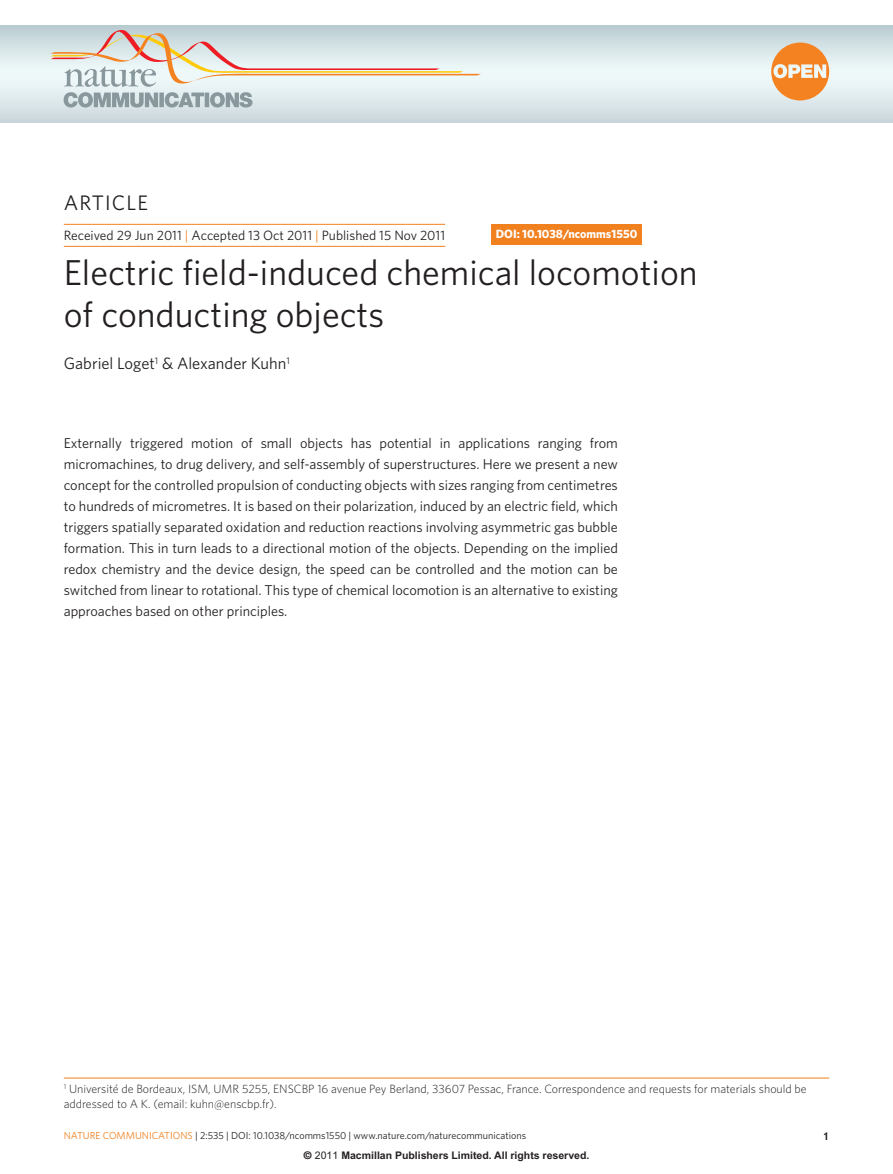
<style>
.page{position:relative;width:893px;height:1174px;background:#fff}
.page>*{position:absolute;margin:0;border:0;box-sizing:border-box;transform-origin:0 0}
.pAtl{font:36px/42px "Whitney";color:#231f20}
.t1{font:21px "Whitney";letter-spacing:.05em;color:#231f20}
.pAu{font:16.5px "Whitney";color:#231f20}
.pAbstext{font:14.25px/21px "Whitney";color:#231f20;text-align:justify}
.pPrdates{font:13.5px "Whitney";color:#231f20}
.pAffiliation{font:300 12px/15px "Whitney";color:#231f20}
.pDoiTop{font:700 12px "Whitney";color:#fff}
.t2{font:700 10.5px "Arial";color:#231f20}
.pDoiLRH{font:10.2px "Whitney";color:#231f20}
.pDoiLRH-2{font:10.2px "Whitney";color:#f1801f}
.s1{color:#f1801f}
.s2{font-family:"Helvetica"}
.s3{font-weight:400}
</style>
<div class="page">
<svg style="left:0;top:25px;width:893px;height:97px;background:#d7e4e7"></svg>
<svg style="left:50px;top:30px;width:431px;height:77px;background:#d8dad6"></svg>
<svg style="left:771px;top:43px;width:58px;height:57px;background:#eea86a"></svg>
<hr style="left:64px;top:224px;width:381px;height:1px;background:#f1801f">
<hr style="left:64px;top:246px;width:381px;height:1px;background:#f1801f">
<div style="left:492px;top:225px;width:150px;height:20px;background:#f1801f"></div>
<hr style="left:64px;top:1077px;width:765px;height:1px;background:#f1801f">
<p class="t1" style="left:64px;top:190px;width:86px">ARTICLE</p>
<p class="pPrdates" style="left:64px;top:227px;width:383px">Received 29 Jun 2011 <span class="s1">|</span> Accepted 13 Oct 2011 <span class="s1">|</span> Published 15 N ov 2011</p>
<p class="pDoiTop" style="left:496px;top:227px;width:143px">DOI: 10.1038/ncomms1550</p>
<p class="pAtl" style="left:64px;top:251px;width:635px">Electric field-induced chemical locomotion of conducting objects</p>
<p class="pAu" style="left:64px;top:353px;width:228px">Gabriel Loget<sup>1</sup> &amp; Alexander Kuhn<sup>1</sup></p>
<p class="pAbstext" style="left:64px;top:432px;width:556px">Externally triggered motion of small objects has potential in applications ranging from micromachines, to drug delivery, and self-assembly of superstructures. Here we present a new concept for the controlled propulsion of conducting objects with sizes ranging from centimetres to hundreds of micrometres. It is based on their polarization, induced by an electric field, which triggers spatially separated oxidation and reduction reactions involving asymmetric gas bubble formation. This in turn leads to a directional motion of the objects. Depending on the implied redox chemistry and the device design, the speed can be controlled and the motion can be switched from linear to rotational. This type of chemical locomotion is an alternative to existing approaches based on other principles.</p>
<p class="pAffiliation" style="left:64px;top:1081px;width:744px"><sup>1</sup> Université de Bordeaux, ISM, UMR 5255, ENSCBP 16 avenue Pey Berland, 33607 Pessac, France. Correspondence and requests for materials should be addressed to A K. (email: kuhn@enscbp.fr).</p>
<p class="pDoiLRH-2" style="left:64px;top:1129px;width:91px">nature communicati</p>
<p class="pDoiLRH" style="left:173px;top:1129px;width:355px"><span class="s1">ons</span> | 2:535 | DOI: 10.1038/ncomms1550 | www.nature.com/naturecommunications</p>
<p class="t2" style="left:304px;top:1149px;width:287px"><span class="s2">©</span> <span class="s3">2011</span> Macmillan Publishers Limited. All rights reserved.</p>
</div>
